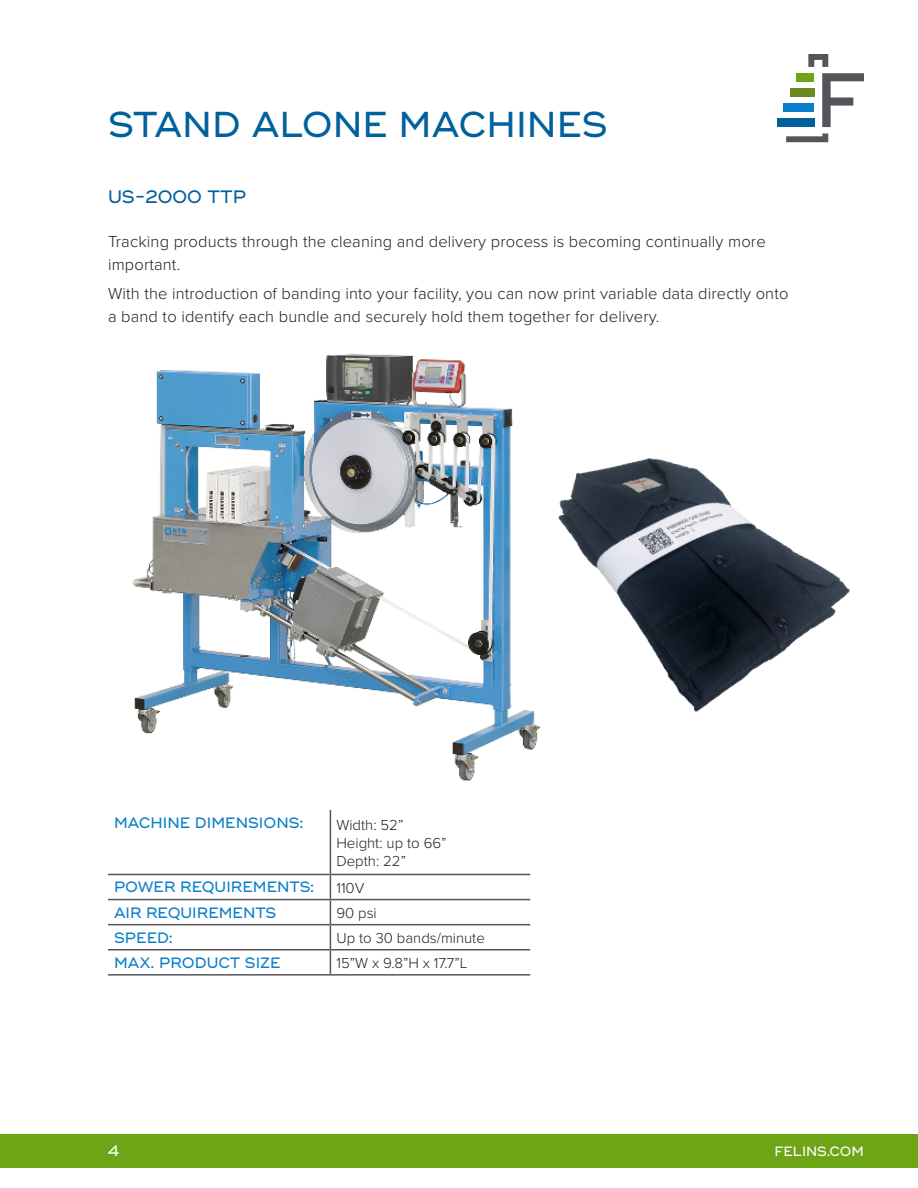
<style>
.page{position:relative;width:918px;height:1188px;background:#fff}
.page>*{position:absolute;margin:0;border:0;box-sizing:border-box;transform-origin:0 0}
.t1{font:500 36px "Ridley Grotesk";color:#00619c}
.t2{font:500 18px "Ridley Grotesk";color:#00619c}
.t3{font:300 16.5px/22.5px "Proxima Nova";letter-spacing:.01em;color:#231f20}
.t4{font:300 15px "Proxima Nova";color:#231f20}
.t5{font:500 15px "Ridley Grotesk";color:#0a7eca}
.t6{font:500 15px "Ridley Grotesk";color:#fff}
.t7{font:500 13.5px "Ridley Grotesk";color:#fff}
</style>
<div class="page">
<div style="left:0;top:1134px;width:918px;height:34px;background:#6ea516"></div>
<div style="left:777px;top:119px;width:37px;height:8px;background:#00619c"></div>
<div style="left:784px;top:103px;width:30px;height:9px;background:#0a7eca"></div>
<div style="left:790px;top:88px;width:24px;height:9px;background:#6c8a1f"></div>
<div style="left:796px;top:73px;width:18px;height:9px;background:#6ea516"></div>
<svg style="left:786px;top:133px;width:42px;height:9px"></svg>
<svg style="left:808px;top:54px;width:20px;height:13px"></svg>
<svg style="left:822px;top:73px;width:42px;height:54px"></svg>
<hr style="left:108px;top:899px;width:222px;height:1px;background:#54555a">
<hr style="left:330px;top:899px;width:200px;height:1px;background:#54555a">
<hr style="left:108px;top:924px;width:222px;height:1px;background:#54555a">
<hr style="left:330px;top:924px;width:200px;height:1px;background:#54555a">
<hr style="left:108px;top:949px;width:222px;height:2px;background:#54555a">
<hr style="left:330px;top:949px;width:200px;height:2px;background:#54555a">
<svg style="left:330px;top:875px;width:1px;height:99px"></svg>
<hr style="left:108px;top:974px;width:222px;height:2px;background:#54555a">
<hr style="left:330px;top:974px;width:200px;height:2px;background:#54555a">
<hr style="left:330px;top:874px;width:200px;height:1px;background:#54555a">
<hr style="left:330px;top:810px;width:1px;height:64px;background:#54555a">
<hr style="left:108px;top:874px;width:222px;height:1px;background:#54555a">
<img style="left:132px;top:353px;width:381px;height:428px">
<img style="left:504px;top:425px;width:346px;height:331px">
<p class="t1" style="left:108px;top:103px;width:501px">STAND ALONE MACHINES</p>
<p class="t2" style="left:108px;top:186px;width:140px">US-2000 TTP</p>
<p class="t3" style="left:108px;top:230px;width:659px">Tracking products through the cleaning and delivery process is becoming continually more important.</p>
<p class="t3" style="left:108px;top:282px;width:682px">With the introduction of banding into your facility, you can now print variable data directly onto a band to identify each bundle and securely hold them together for delivery.</p>
<p class="t5" style="left:114px;top:814px;width:191px">MACHINE DIMENSIONS:</p>
<p class="t4" style="left:336px;top:814px;width:69px">Width: 52”</p>
<p class="t4" style="left:336px;top:832px;width:112px">Height: up to 66”</p>
<p class="t4" style="left:336px;top:850px;width:71px">Depth: 22”</p>
<p class="t5" style="left:114px;top:878px;width:202px">POWER REQUIREMENTS:</p>
<p class="t4" style="left:336px;top:877px;width:30px">110V</p>
<p class="t5" style="left:114px;top:903px;width:164px">AIR REQUIREMENTS</p>
<p class="t4" style="left:336px;top:902px;width:42px">90 psi</p>
<p class="t5" style="left:114px;top:928px;width:60px">SPEED:</p>
<p class="t4" style="left:336px;top:927px;width:150px">Up to 30 bands/minute</p>
<p class="t5" style="left:114px;top:954px;width:168px">MAX. PRODUCT SIZE</p>
<p class="t4" style="left:336px;top:952px;width:133px">15”W x 9.8”H x 17.7”L</p>
<p class="t6" style="left:108px;top:1141px;width:12px">4</p>
<p class="t7" style="left:774px;top:1143px;width:91px">FELINS.COM</p>
</div>
